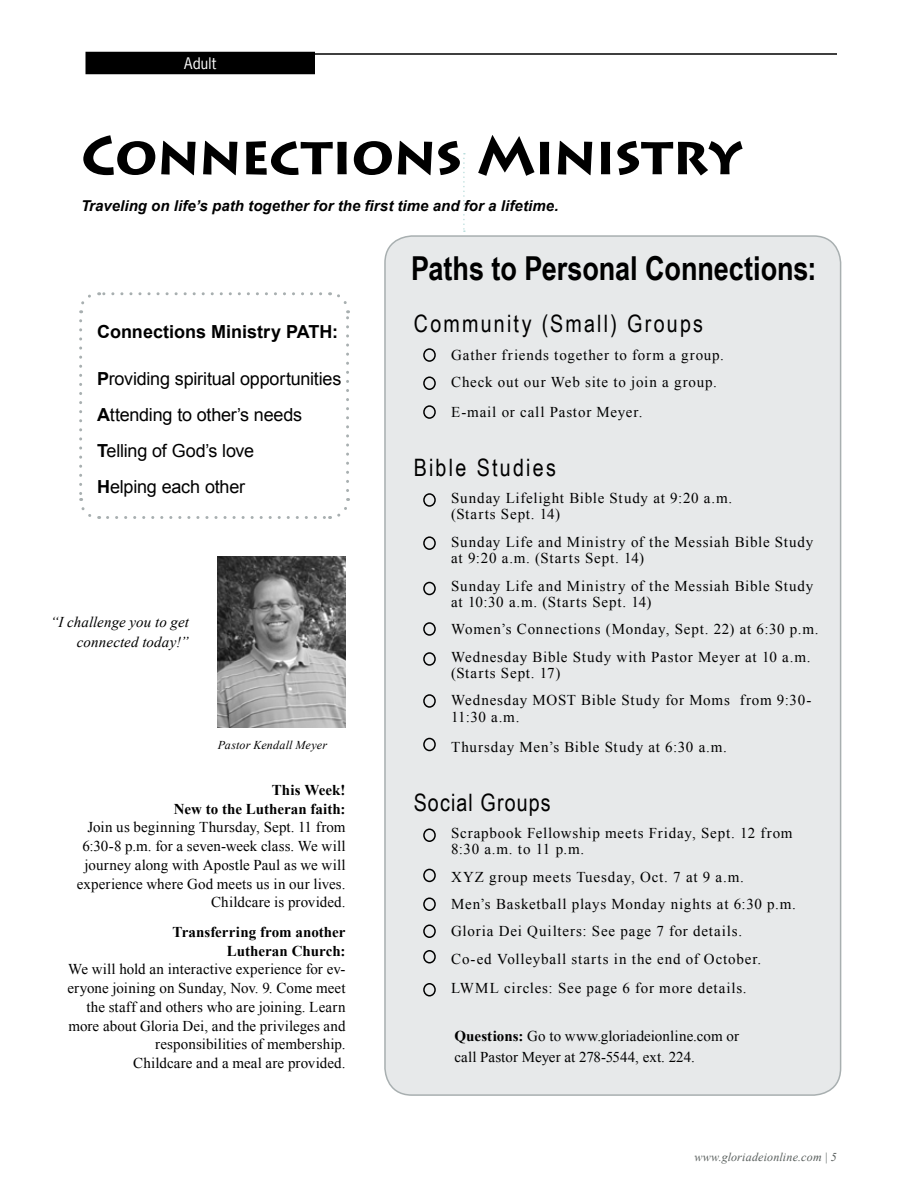
<style>
.page{position:relative;width:918px;height:1188px;background:#fff}
.page>*{position:absolute;margin:0;border:0;box-sizing:border-box;transform-origin:0 0}
.t1{font:700 54px "Lithos Pro";letter-spacing:-.015em;color:#000}
.t2{font:700 33px "Arial Narrow";color:#000}
.t3{font:24px "Arial Narrow";letter-spacing:.09em;color:#000}
.t4{font:24px "Arial Narrow";letter-spacing:.045em;color:#000}
.t5{font:18px/36px "Arial";letter-spacing:-.015em;color:#000}
.t6{font:700 18px "Arial";color:#000}
.t7{font:15px/27.3px "Times New Roman";letter-spacing:.04em;color:#000}
.t8{font:15px/18.8px "Times New Roman";letter-spacing:.005em;color:#000;text-align:right}
.t9{font:15px/21px "Times New Roman";color:#000}
.t10{font:700 15px/18.8px "Times New Roman";letter-spacing:.005em;color:#000;text-align:right}
.t11{font:italic 700 15px "Arial";letter-spacing:.005em;color:#000}
.t12{font:italic 15px/19.5px "Times New Roman";letter-spacing:.005em;color:#000;text-align:right}
.t13{font:15px "News Gothic Std";letter-spacing:.015em;color:#fff}
.t14{font:italic 12px "Times New Roman";letter-spacing:.015em;color:#585e5c}
.t15{font:italic 12px "Times New Roman";letter-spacing:.015em;color:#000}
.s1{font-weight:700}
</style>
<div class="page">
<hr style="left:94px;top:53px;width:743px;height:2px;background:#000">
<div style="left:385px;top:236px;width:456px;height:859px;background:#e7e9ea;border-radius:27px"></div>
<svg style="left:463px;top:153px;width:2px;height:79px"></svg>
<div style="left:86px;top:52px;width:228px;height:22px;background:#000"></div>
<img style="left:218px;top:557px;width:127px;height:170px">
<svg style="left:79px;top:321px;width:21px;height:198px"></svg>
<svg style="left:108px;top:498px;width:242px;height:21px"></svg>
<svg style="left:330px;top:292px;width:19px;height:199px"></svg>
<svg style="left:79px;top:292px;width:242px;height:21px"></svg>
<div style="left:423px;top:348px;width:13px;height:14px;border:2px solid #000;border-radius:50%"></div>
<div style="left:423px;top:376px;width:13px;height:14px;border:2px solid #000;border-radius:50%"></div>
<div style="left:423px;top:405px;width:13px;height:14px;border:2px solid #000;border-radius:50%"></div>
<div style="left:423px;top:493px;width:13px;height:14px;border:2px solid #000;border-radius:50%"></div>
<div style="left:423px;top:536px;width:13px;height:14px;border:2px solid #000;border-radius:50%"></div>
<div style="left:423px;top:582px;width:13px;height:13px;border:2px solid #000;border-radius:50%"></div>
<div style="left:423px;top:622px;width:13px;height:14px;border:2px solid #000;border-radius:50%"></div>
<div style="left:423px;top:652px;width:13px;height:14px;border:2px solid #000;border-radius:50%"></div>
<div style="left:423px;top:694px;width:13px;height:14px;border:2px solid #000;border-radius:50%"></div>
<div style="left:423px;top:738px;width:13px;height:13px;border:2px solid #000;border-radius:50%"></div>
<div style="left:423px;top:828px;width:13px;height:14px;border:2px solid #000;border-radius:50%"></div>
<div style="left:423px;top:869px;width:13px;height:13px;border:2px solid #000;border-radius:50%"></div>
<div style="left:423px;top:897px;width:13px;height:14px;border:2px solid #000;border-radius:50%"></div>
<div style="left:423px;top:924px;width:13px;height:14px;border:2px solid #000;border-radius:50%"></div>
<div style="left:423px;top:950px;width:13px;height:13px;border:2px solid #000;border-radius:50%"></div>
<div style="left:423px;top:983px;width:13px;height:13px;border:2px solid #000;border-radius:50%"></div>
<p class="t13" style="left:184px;top:54px;width:34px">Adult</p>
<h1 class="t1" style="left:81px;top:123px;width:663px">Connections Ministry</h1>
<p class="t11" style="left:81px;top:196px;width:479px">Traveling on life’s path together for the first time and for a lifetime.</p>
<p class="t6" style="left:97px;top:320px;width:242px">Connections Ministry PATH:</p>
<p class="t5" style="left:97px;top:361px;width:246px"><span class="s1">P</span>roviding spiritual opportunities<br><span class="s1">A</span>ttending to other’s needs<br><span class="s1">T</span>elling of God’s love<br><span class="s1">H</span>elping each other</p>
<p class="t12" style="left:50px;top:612px;width:140px">“I challenge you to get connected today!”</p>
<p class="t15" style="left:218px;top:737px;width:111px">Pastor Kendall Meyer</p>
<p class="t10" style="left:174px;top:780px;width:173px">This Week!<br>New to the Lutheran faith:</p>
<p class="t8" style="left:77px;top:818px;width:270px">Join us beginning Thursday, Sept. 11 from 6:30-8 p.m. for a seven-week class. We will journey along with Apostle Paul as we will experience where God meets us in our lives.<br>Childcare is provided.</p>
<p class="t10" style="left:173px;top:922px;width:175px">Transferring from another<br>Lutheran Church:</p>
<p class="t8" style="left:67px;top:960px;width:280px">We will hold an interactive experience for ev&shy;eryone joining on Sunday, Nov. 9. Come meet the staff and others who are joining. Learn more about Gloria Dei, and the privileges and responsibilities of membership.<br>Childcare and a meal are provided.</p>
<h2 class="t2" style="left:411px;top:244px;width:407px">Paths to Personal Connections:</h2>
<h3 class="t3" style="left:414px;top:306px;width:291px">Community (Small) Groups</h3>
<p class="t7" style="left:451px;top:341px;width:274px">Gather friends together to form a group.<br>Check out our Web site to join a group.</p>
<p class="t7" style="left:451px;top:398px;width:193px">E-mail or call Pastor Meyer.</p>
<h3 class="t3" style="left:414px;top:450px;width:144px">Bible Studies</h3>
<p class="t7" style="left:451px;top:489px;width:283px;line-height:16.5px">Sunday Lifelight Bible Study at 9:20 a.m. (Starts Sept. 14)</p>
<p class="t7" style="left:451px;top:533px;width:364px;line-height:16.5px">Sunday Life and Ministry of the Messiah Bible Study at 9:20 a.m. (Starts Sept. 14)</p>
<p class="t7" style="left:451px;top:577px;width:364px;line-height:16.5px">Sunday Life and Ministry of the Messiah Bible Study at 10:30 a.m. (Starts Sept. 14)</p>
<p class="t7" style="left:451px;top:615px;width:369px">Women’s Connections (Monday, Sept. 22) at 6:30 p.m.<br>Wednesday Bible Study with Pastor Meyer at 10 a.m.</p>
<p class="t7" style="left:451px;top:659px;width:362px">(Starts Sept. 17)<br>Wednesday MOST Bible Study for Moms from 9:30-</p>
<p class="t7" style="left:451px;top:702px;width:277px;line-height:29.5px">11:30 a.m.<br>Thursday Men’s Bible Study at 6:30 a.m.</p>
<h3 class="t4" style="left:414px;top:785px;width:138px">Social Groups</h3>
<p class="t7" style="left:451px;top:824px;width:343px;line-height:16.5px">Scrapbook Fellowship meets Friday, Sept. 12 from<br>8:30 a.m. to 11 p.m.</p>
<p class="t7" style="left:451px;top:863px;width:346px">XYZ group meets Tuesday, Oct. 7 at 9 a.m.<br>Men’s Basketball plays Monday nights at 6:30 p.m.<br>Gloria Dei Quilters: See page 7 for details.<br>Co-ed Volleyball starts in the end of October.</p>
<p class="t7" style="left:451px;top:974px;width:297px">LWML circles: See page 6 for more details.</p>
<p class="t9" style="left:454px;top:1025px;width:286px"><span class="s1">Questions:</span> Go to www.gloriadeionline.com or call Pastor Meyer at 278-5544, ext. 224.</p>
<p class="t14" style="left:694px;top:1148px;width:135px">www.gloriadeionline.com |</p>
</div>
